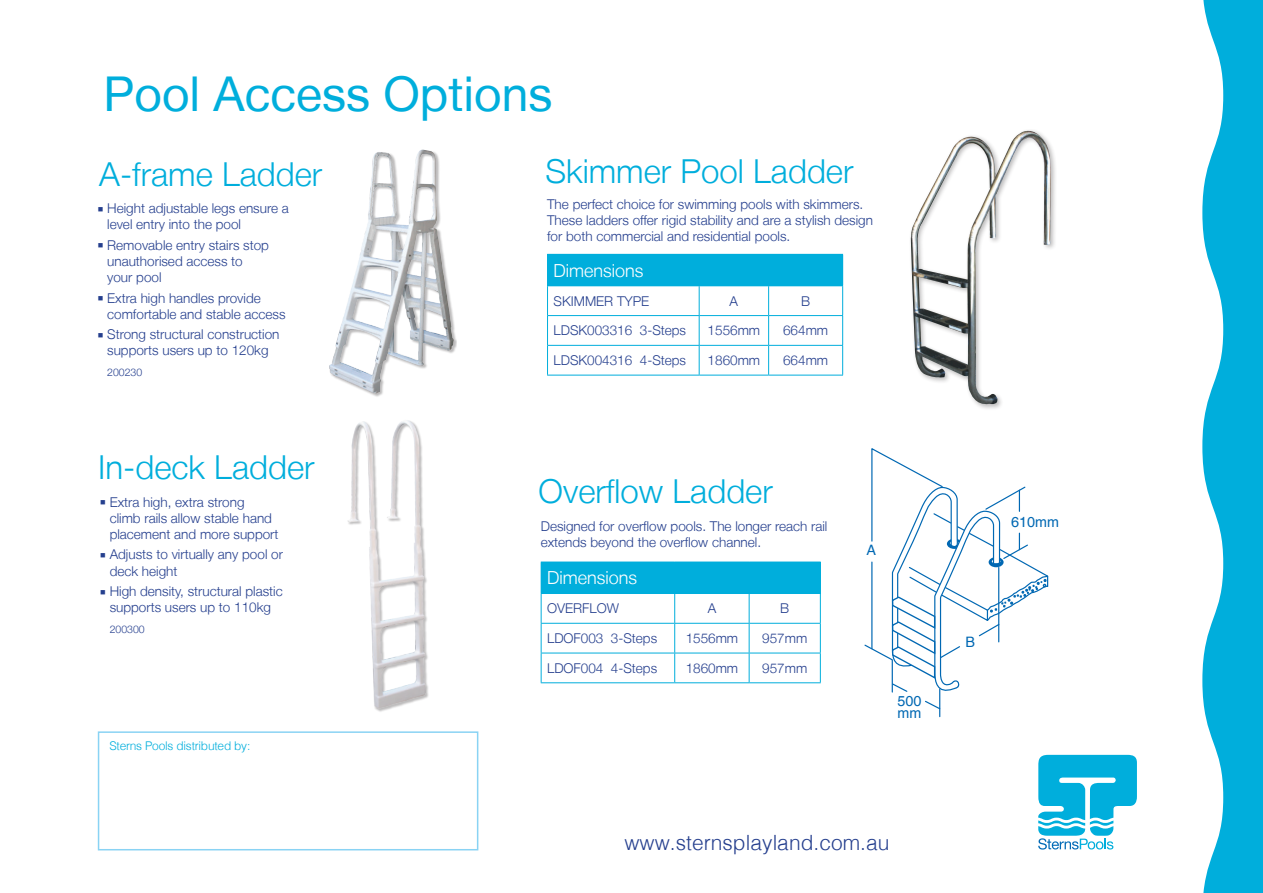
<style>
.page{position:relative;width:1263px;height:893px;background:#fff}
.page>*{position:absolute;margin:0;border:0;box-sizing:border-box;transform-origin:0 0}
.t1{font:48px "Helvetica Neue LT";color:#00aedc}
.t2{font:300 33px "Helvetica Neue LT";color:#00aedc}
.t3{font:300 21px "Helvetica";color:#253f8e}
.t4{font:300 18px "Helvetica Neue LT";color:#fff}
.t5{font:14.4px/12px "Helvetica";color:#0168b3}
.t6{font:300 13.5px/16.2px "Helvetica Neue LT";color:#253f8e}
.t7{font:300 12px "Helvetica";letter-spacing:-.02em;color:#00aedc}
.t8{font:300 10.5px "Helvetica Neue LT";color:#253f8e}
</style>
<div class="page">
<svg style="left:1202px;top:0;width:61px;height:893px;fill:#00aedc"></svg>
<div style="left:98px;top:731px;width:380px;height:119px;border:2px solid #89d3f4"></div>
<svg style="left:1038px;top:755px;width:99px;height:95px"></svg>
<div style="left:329px;top:150px;width:128px;height:248px;background:#231f20;opacity:.3"></div>
<img style="left:329px;top:150px;width:125px;height:244px">
<div style="left:348px;top:420px;width:82px;height:293px;background:#231f20;opacity:.3"></div>
<img style="left:348px;top:420px;width:78px;height:289px">
<div style="left:908px;top:129px;width:150px;height:282px;background:#231f20;opacity:.3"></div>
<img style="left:910px;top:130px;width:141px;height:275px">
<div style="left:547px;top:254px;width:296px;height:32px;background:#00aedc"></div>
<svg style="left:547px;top:286px;width:1px;height:89px"></svg>
<svg style="left:699px;top:286px;width:1px;height:89px"></svg>
<svg style="left:768px;top:286px;width:1px;height:89px"></svg>
<svg style="left:842px;top:286px;width:1px;height:89px"></svg>
<hr style="left:547px;top:375px;width:152px;height:1px;background:#00aedc">
<hr style="left:699px;top:375px;width:70px;height:1px;background:#00aedc">
<hr style="left:769px;top:375px;width:74px;height:1px;background:#00aedc">
<hr style="left:547px;top:315px;width:152px;height:1px;background:#00aedc">
<hr style="left:699px;top:315px;width:70px;height:1px;background:#00aedc">
<hr style="left:769px;top:315px;width:74px;height:1px;background:#00aedc">
<hr style="left:547px;top:345px;width:152px;height:1px;background:#00aedc">
<hr style="left:699px;top:345px;width:70px;height:1px;background:#00aedc">
<hr style="left:769px;top:345px;width:74px;height:1px;background:#00aedc">
<div style="left:541px;top:562px;width:279px;height:31px;background:#00aedc"></div>
<svg style="left:541px;top:594px;width:1px;height:88px"></svg>
<svg style="left:674px;top:594px;width:1px;height:88px"></svg>
<svg style="left:749px;top:594px;width:1px;height:88px"></svg>
<svg style="left:820px;top:594px;width:1px;height:88px"></svg>
<hr style="left:541px;top:682px;width:134px;height:1px;background:#00aedc">
<hr style="left:675px;top:682px;width:74px;height:1px;background:#00aedc">
<hr style="left:749px;top:682px;width:72px;height:1px;background:#00aedc">
<hr style="left:820px;top:562px;width:1px;height:31px;background:#00aedc">
<hr style="left:541px;top:593px;width:134px;height:1px;background:#00aedc">
<hr style="left:675px;top:593px;width:74px;height:1px;background:#00aedc">
<hr style="left:749px;top:593px;width:72px;height:1px;background:#00aedc">
<hr style="left:541px;top:623px;width:134px;height:1px;background:#00aedc">
<hr style="left:675px;top:623px;width:74px;height:1px;background:#00aedc">
<hr style="left:749px;top:623px;width:72px;height:1px;background:#00aedc">
<hr style="left:541px;top:653px;width:134px;height:1px;background:#00aedc">
<hr style="left:675px;top:653px;width:74px;height:1px;background:#00aedc">
<hr style="left:749px;top:653px;width:72px;height:1px;background:#00aedc">
<svg style="left:864px;top:448px;width:185px;height:269px"></svg>
<p class="t1" style="left:103px;top:65px;width:450px">Pool Access Options</p>
<p class="t2" style="left:99px;top:154px;width:225px">A-frame Ladder</p>
<p class="t6" style="left:107px;top:200px;width:183px;text-indent:-9px">■ Height adjustable legs ensure a level entry into the pool</p>
<p class="t6" style="left:107px;top:236px;width:163px;text-indent:-9px">■ Removable entry stairs stop unauthorised access to your pool</p>
<p class="t6" style="left:107px;top:289px;width:180px;text-indent:-9px">■ Extra high handles provide comfortable and stable access</p>
<p class="t6" style="left:98px;top:326px;width:183px;text-align:center">■ Strong structural construction supports users up to 120kg</p>
<p class="t8" style="left:107px;top:366px;width:37px">200230</p>
<p class="t2" style="left:545px;top:151px;width:310px">Skimmer Pool Ladder</p>
<p class="t6" style="left:547px;top:196px;width:327px">The perfect choice for swimming pools with skimmers.<br>These ladders offer rigid stability and are a stylish design for both commercial and residential pools.</p>
<p class="t4" style="left:553px;top:259px;width:91px">Dimensions</p>
<p class="t6" style="left:553px;top:292px;width:97px">SKIMMER TYPE</p>
<p class="t6" style="left:730px;top:292px;width:10px">A</p>
<p class="t6" style="left:801px;top:292px;width:11px">B</p>
<p class="t6" style="left:553px;top:322px;width:134px">LDSK003316 3-Steps</p>
<p class="t6" style="left:708px;top:322px;width:54px">1556mm</p>
<p class="t6" style="left:783px;top:322px;width:47px">664mm</p>
<p class="t6" style="left:553px;top:352px;width:134px">LDSK004316 4-Steps</p>
<p class="t6" style="left:708px;top:352px;width:54px">1860mm</p>
<p class="t6" style="left:783px;top:352px;width:47px">664mm</p>
<p class="t2" style="left:98px;top:447px;width:218px">In-deck Ladder</p>
<p class="t6" style="left:110px;top:493px;width:170px;text-indent:-9px">■ Extra high, extra strong climb rails allow stable hand placement and more support</p>
<p class="t6" style="left:110px;top:546px;width:175px;text-indent:-9px">■ Adjusts to virtually any pool or deck height</p>
<p class="t6" style="left:100px;top:583px;width:184px;text-align:center">■ High density, structural plastic supports users up to 110kg</p>
<p class="t8" style="left:110px;top:623px;width:37px">200300</p>
<p class="t7" style="left:109px;top:738px;width:142px">Sterns Pools distributed by:</p>
<p class="t2" style="left:539px;top:471px;width:236px">Overflow Ladder</p>
<p class="t6" style="left:541px;top:517px;width:288px">Designed for overflow pools. The longer reach rail extends beyond the overflow channel.</p>
<p class="t4" style="left:547px;top:567px;width:91px">Dimensions</p>
<p class="t6" style="left:547px;top:600px;width:73px">OVERFLOW</p>
<p class="t6" style="left:708px;top:600px;width:10px">A</p>
<p class="t6" style="left:780px;top:600px;width:11px">B</p>
<p class="t6" style="left:547px;top:630px;width:112px">LDOF003 3-Steps</p>
<p class="t6" style="left:686px;top:630px;width:54px">1556mm</p>
<p class="t6" style="left:762px;top:630px;width:47px">957mm</p>
<p class="t6" style="left:547px;top:660px;width:112px">LDOF004 4-Steps</p>
<p class="t6" style="left:686px;top:660px;width:54px">1860mm</p>
<p class="t6" style="left:762px;top:660px;width:47px">957mm</p>
<p class="t5" style="left:866px;top:545px;width:11px">A</p>
<p class="t5" style="left:897px;top:696px;width:25px">500 mm</p>
<p class="t3" style="left:624px;top:830px;width:266px">www.sternsplayland.com.au</p>
<p class="t5" style="left:1011px;top:516px;width:49px">610mm</p>
<p class="t5" style="left:965px;top:636px;width:11px">B</p>
</div>
